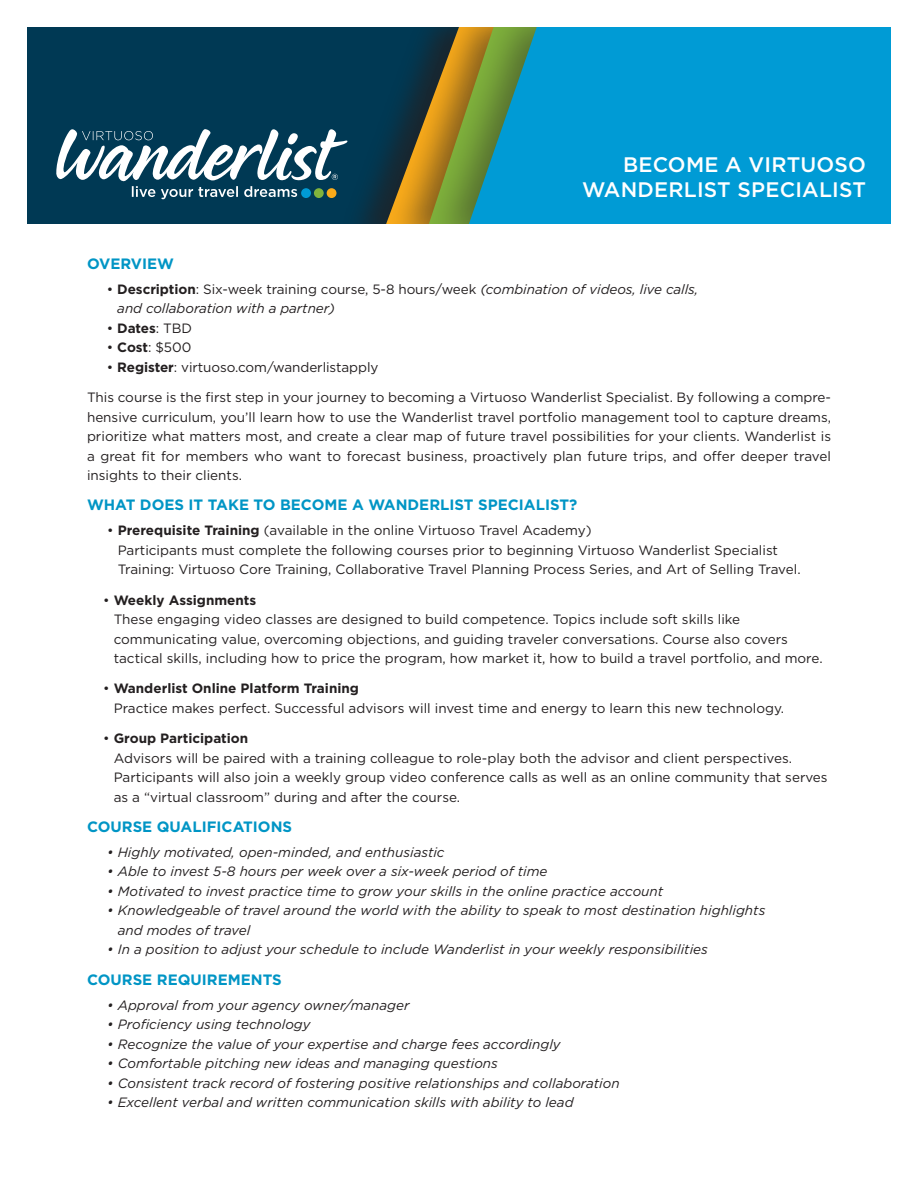
<style>
.page{position:relative;width:918px;height:1188px;background:#fff}
.page>*{position:absolute;margin:0;border:0;box-sizing:border-box;transform-origin:0 0}
.t1{font:500 21px/25.5px "Gotham";letter-spacing:.01em;color:#fff;text-align:right}
.t2{font:700 15px "Gotham";color:#0095c5}
.t3{font:13.5px/19.5px "Gotham";color:#231f20}
.t4{font:italic 13.5px/19.5px "Gotham";color:#231f20}
.s1{font-style:normal}
.s2{font-weight:700;font-style:normal}
.s3{font-weight:700}
</style>
<div class="page">
<div style="left:27px;top:27px;width:864px;height:196px;background:#003954"></div>
<div style="left:341px;top:27px;width:357px;height:196px;background:#231f20;opacity:.7"></div>
<div style="left:384px;top:27px;width:485px;height:196px;background:#231f20;opacity:.53"></div>
<div style="left:419px;top:27px;width:472px;height:196px;background:#231f20;opacity:.49"></div>
<svg style="left:461px;top:27px;width:430px;height:196px;background:#0c99c4"></svg>
<svg style="left:56px;top:129px;width:291px;height:70px"></svg>
<p class="t1" style="left:582px;top:151px;width:285px">BECOME A VIRTUOSO<br>WANDERLIST SPECIALIST</p>
<p class="t2" style="left:87px;top:255px;width:89px">OVERVIEW</p>
<p class="t4" style="left:117px;top:279px;width:583px;text-indent:-10px"><span class="s1">•</span> <span class="s2">Description</span><span class="s1">: Six-week training course, 5-8 hours/week</span> (combination of videos, live calls, and collaboration with a partner)</p>
<p class="t3" style="left:107px;top:318px;width:87px">• <span class="s3">Dates</span>: TBD</p>
<p class="t3" style="left:107px;top:337px;width:86px">• <span class="s3">Cost</span>: $500</p>
<p class="t3" style="left:107px;top:357px;width:273px">• <span class="s3">Register</span>: virtuoso.com/wanderlistapply</p>
<p class="t3" style="left:87px;top:387px;width:746px;text-align:justify">This course is the first step in your journey to becoming a Virtuoso Wanderlist Specialist. By following a compre&shy;hensive curriculum, you’ll learn how to use the Wanderlist travel portfolio management tool to capture dreams, prioritize what matters most, and create a clear map of future travel possibilities for your clients. Wanderlist is a great fit for members who want to forecast business, proactively plan future trips, and offer deeper travel insights to their clients.</p>
<p class="t2" style="left:87px;top:496px;width:492px">WHAT DOES IT TAKE TO BECOME A WANDERLIST SPECIALIST?</p>
<p class="t3" style="left:118px;top:520px;width:684px;text-indent:-11px">• <span class="s3">Prerequisite Training</span> (available in the online Virtuoso Travel Academy)<br>Participants must complete the following courses prior to beginning Virtuoso Wanderlist Specialist<br>Training: Virtuoso Core Training, Collaborative Travel Planning Process Series, and Art of Selling Travel.</p>
<p class="t3" style="left:114px;top:590px;width:710px;text-indent:-11px">• <span class="s3">Weekly Assignments<br></span>These engaging video classes are designed to build competence. Topics include soft skills like communicating value, overcoming objections, and guiding traveler conversations. Course also covers tactical skills, including how to price the program, how market it, how to build a travel portfolio, and more.</p>
<p class="t3" style="left:114px;top:679px;width:672px;text-indent:-11px">• <span class="s3">Wanderlist Online Platform Training<br></span>Practice makes perfect. Successful advisors will invest time and energy to learn this new technology.</p>
<p class="t3" style="left:114px;top:728px;width:715px;text-indent:-11px">• <span class="s3">Group Participation<br></span>Advisors will be paired with a training colleague to role-play both the advisor and client perspectives.<br>Participants will also join a weekly group video conference calls as well as an online community that serves as a “virtual classroom” during and after the course.</p>
<p class="t2" style="left:87px;top:818px;width:207px">COURSE QUALIFICATIONS</p>
<p class="t4" style="left:107px;top:842px;width:339px">• Highly motivated, open-minded, and enthusiastic</p>
<p class="t4" style="left:107px;top:862px;width:442px">• Able to invest 5-8 hours per week over a six-week period of time</p>
<p class="t4" style="left:107px;top:881px;width:558px">• Motivated to invest practice time to grow your skills in the online practice account</p>
<p class="t4" style="left:118px;top:901px;width:649px;text-indent:-11px">• Knowledgeable of travel around the world with the ability to speak to most destination highlights and modes of travel</p>
<p class="t4" style="left:107px;top:940px;width:602px">• In a position to adjust your schedule to include Wanderlist in your weekly responsibilities</p>
<p class="t2" style="left:87px;top:971px;width:196px">COURSE REQUIREMENTS</p>
<p class="t4" style="left:107px;top:995px;width:304px">• Approval from your agency owner/manager</p>
<p class="t4" style="left:107px;top:1015px;width:205px">• Proficiency using technology</p>
<p class="t4" style="left:107px;top:1034px;width:455px">• Recognize the value of your expertise and charge fees accordingly</p>
<p class="t4" style="left:107px;top:1054px;width:392px">• Comfortable pitching new ideas and managing questions</p>
<p class="t4" style="left:107px;top:1073px;width:514px">• Consistent track record of fostering positive relationships and collaboration</p>
<p class="t4" style="left:107px;top:1093px;width:468px">• Excellent verbal and written communication skills with ability to lead</p>
</div>
